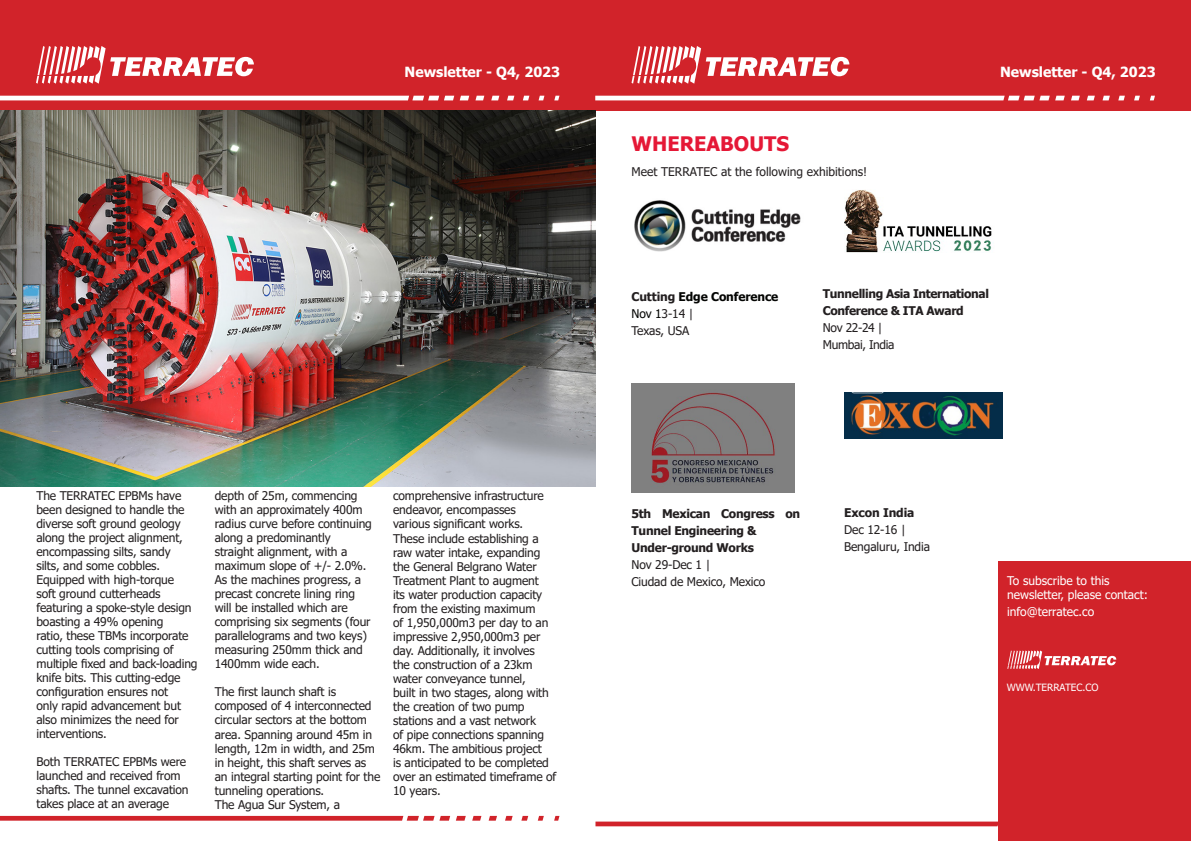
<style>
.page{position:relative;width:1191px;height:842px;background:#fff}
.page>*{position:absolute;margin:0;border:0;box-sizing:border-box;transform-origin:0 0}
.t1{font:700 20px "Tahoma";color:#e51836}
.t2{font:700 14px "Tahoma";color:#fff}
.t3{font:12px/14px "Tahoma";letter-spacing:-.01em;color:#231f20}
.t4{font:700 12px/17px "Tahoma";letter-spacing:-.02em;color:#231f20}
.t5{font:12px "Tahoma";color:#fff}
.t6{font:700 12px "Tahoma";letter-spacing:-.01em;color:#040503}
.t7{font:12px "Tahoma";letter-spacing:-.03em;color:#231f20}
.t8{font:10px "Tahoma";color:#fff}
.s1{color:#231f20}
.s2{color:#040503}
.s3{font-weight:400}
.s4{font-weight:700}
</style>
<div class="page">
<div style="left:0;top:0;width:595px;height:110px;background:#d1232a"></div>
<svg style="left:523px;top:96px;width:6px;height:4px"></svg>
<svg style="left:491px;top:96px;width:8px;height:4px"></svg>
<svg style="left:554px;top:96px;width:5px;height:4px"></svg>
<svg style="left:507px;top:96px;width:7px;height:4px"></svg>
<hr style="left:0;top:96px;width:454px;height:4px;background:#fff">
<svg style="left:475px;top:96px;width:9px;height:4px"></svg>
<svg style="left:460px;top:96px;width:9px;height:4px"></svg>
<svg style="left:538px;top:96px;width:6px;height:4px"></svg>
<svg style="left:521px;top:816px;width:7px;height:5px"></svg>
<svg style="left:488px;top:816px;width:9px;height:5px"></svg>
<svg style="left:554px;top:816px;width:5px;height:5px"></svg>
<svg style="left:505px;top:816px;width:7px;height:5px"></svg>
<svg style="left:0;top:816px;width:450px;height:5px;background:#d5383f"></svg>
<svg style="left:472px;top:816px;width:9px;height:5px"></svg>
<svg style="left:456px;top:816px;width:10px;height:5px"></svg>
<svg style="left:538px;top:816px;width:6px;height:5px"></svg>
<svg style="left:36px;top:46px;width:218px;height:38px"></svg>
<div style="left:595px;top:0;width:596px;height:110px;background:#d1232a"></div>
<svg style="left:1118px;top:96px;width:6px;height:4px"></svg>
<svg style="left:1087px;top:96px;width:7px;height:4px"></svg>
<svg style="left:1150px;top:96px;width:5px;height:4px"></svg>
<svg style="left:1102px;top:96px;width:7px;height:4px"></svg>
<hr style="left:595px;top:96px;width:454px;height:4px;background:#fff">
<svg style="left:1071px;top:96px;width:8px;height:4px"></svg>
<svg style="left:1055px;top:96px;width:9px;height:4px"></svg>
<svg style="left:1134px;top:96px;width:6px;height:4px"></svg>
<svg style="left:631px;top:46px;width:218px;height:38px"></svg>
<img style="left:0;top:110px;width:595px;height:376px">
<svg style="left:595px;top:821px;width:403px;height:5px;background:#d63c43"></svg>
<div style="left:998px;top:561px;width:192px;height:280px;background:#d1232a"></div>
<svg style="left:1007px;top:650px;width:109px;height:19px"></svg>
<img style="left:844px;top:190px;width:148px;height:63px">
<img style="left:634px;top:200px;width:167px;height:51px">
<img style="left:631px;top:384px;width:163px;height:109px">
<img style="left:844px;top:392px;width:158px;height:46px">
<p class="t2" style="left:404px;top:62px;width:157px">Newsletter - Q4, 2023</p>
<p class="t3" style="left:36px;top:490px;width:163px">The TERRATEC EPBMs have been designed to handle the diverse soft ground geology along the project alignment, encompassing silts, sandy<br>silts, and some cobbles.<br>Equipped with high-torque<br>soft ground cutterheads featuring a spoke-style design boasting a 49% opening<br>ratio, these TBMs incorporate cutting tools comprising of multiple fixed and back-loading knife bits. This cutting-edge configuration ensures not<br>only rapid advancement but also minimizes the need for interventions.</p>
<p class="t3" style="left:36px;top:756px;width:154px">Both TERRATEC EPBMs were launched and received from shafts. The tunnel excavation takes place at an average</p>
<p class="t3" style="left:215px;top:490px;width:159px">depth of 25m, commencing with an approximately 400m radius curve before continuing along a predominantly straight alignment, with a maximum slope of +/- 2.0%.<br>As the machines progress, a precast concrete lining ring will be installed which are comprising six segments (four parallelograms and two keys) measuring 250mm thick and<br>1400mm wide each.</p>
<p class="t3" style="left:215px;top:686px;width:167px">The first launch shaft is composed of 4 interconnected circular sectors at the bottom area. Spanning around 45m in length, 12m in width, and 25m in height, this shaft serves as an integral starting point for the tunneling operations.</p>
<p class="t3" style="left:215px;top:798px;width:127px">The Agua Sur System, a</p>
<p class="t3" style="left:393px;top:490px;width:165px">comprehensive infrastructure endeavor, encompasses<br>various significant works.<br>These include establishing a raw water intake, expanding the General Belgrano Water<br>Treatment Plant to augment<br>its water production capacity from the existing maximum<br>of 1,950,000m3 per day to an impressive 2,950,000m3 per day. Additionally, it involves<br>the construction of a 23km water conveyance tunnel,<br>built in two stages, along with the creation of two pump stations and a vast network<br>of pipe connections spanning<br>46km. The ambitious project<br>is anticipated to be completed over an estimated timeframe of<br>10 years.</p>
<p class="t1" style="left:631px;top:130px;width:159px">WHEREABOUTS</p>
<p class="t3" style="left:631px;top:165px;width:237px">Meet TERRATEC at the following exhibitions!</p>
<p class="t2" style="left:1000px;top:62px;width:157px">Newsletter - Q4, 2023</p>
<p class="t6" style="left:631px;top:289px;width:148px"><span class="s1">Cutting</span> Edge Conference</p>
<p class="t3" style="left:631px;top:308px;width:63px"><span class="s2">Nov 1</span>3-14 |</p>
<p class="t3" style="left:631px;top:325px;width:59px">Texas, USA</p>
<p class="t4" style="left:823px;top:286px;width:167px">Tunnelling Asia International<br>Conference &amp; ITA Award</p>
<p class="t3" style="left:823px;top:322px;width:61px">Nov 22-24 |</p>
<p class="t7" style="left:823px;top:337px;width:73px">Mumbai, India</p>
<p class="t4" style="left:631px;top:505px;width:170px">5th Mexican Congress on<br>Tunnel Engineering &amp;<br>Under-ground Works<br><span class="s3">Nov 29-Dec 1 |<br>Ciudad de Mexico, Mexico</span></p>
<p class="t3" style="left:844px;top:505px;width:87px;line-height:17px"><span class="s4">Excon India<br></span>Dec 12-16 |<br>Bengaluru, India</p>
<p class="t5" style="left:1007px;top:572px;width:104px">To subscribe to this</p>
<p class="t5" style="left:1007px;top:587px;width:142px">newsletter, please contact:</p>
<p class="t5" style="left:1007px;top:603px;width:89px">info@terratec.co</p>
<p class="t8" style="left:1006px;top:681px;width:93px">WWW.TERRATEC.CO</p>
</div>
